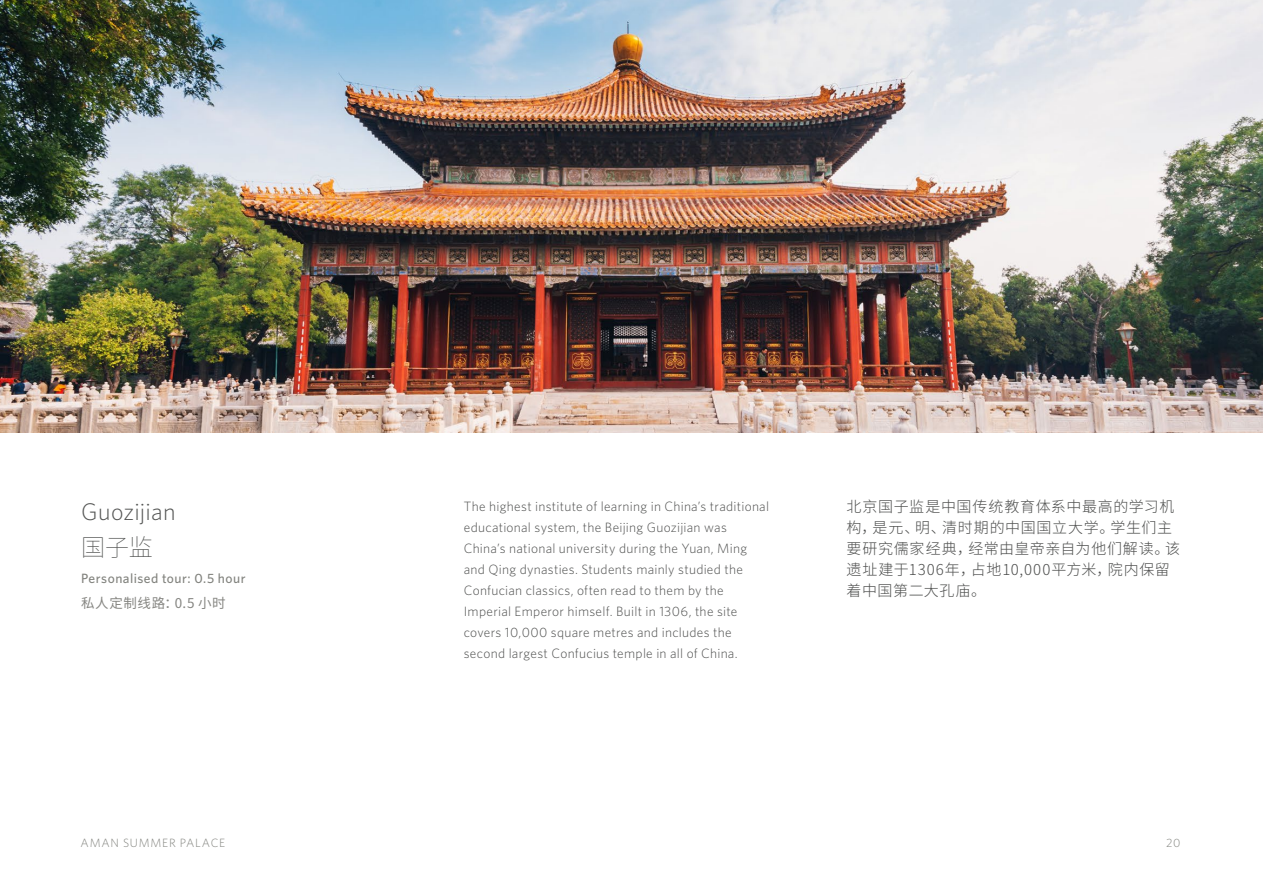
<style>
.page{position:relative;width:1263px;height:893px;background:#fff}
.page>*{position:absolute;margin:0;border:0;box-sizing:border-box;transform-origin:0 0}
.t1{font:300 24px "Whitney";letter-spacing:.01em;color:#545554}
.t2{font:100 24px "Noto Sans SC";color:#545554}
.t3{font:300 15px/21px "Noto Sans SC";letter-spacing:.045em;color:#4d4e4d}
.t4{font:300 13.5px/21px "Whitney";letter-spacing:.02em;color:#4d4e4d}
.t5{font:500 13.5px "Whitney";letter-spacing:.035em;color:#82837e}
.t6{font:13.5px "Noto Sans SC";letter-spacing:.045em;color:#868682}
.t7{font:300 12px "Whitney";letter-spacing:.06em;color:#82837e}
</style>
<div class="page">
<img style="left:0;top:0;width:1263px;height:433px">
<h1 class="t1" style="left:81px;top:495px;width:96px">Guozijian</h1>
<h1 class="t2" style="left:81px;top:533px;width:73px">国子监</h1>
<p class="t5" style="left:81px;top:569px;width:166px">Personalised tour: 0.5 hour</p>
<p class="t6" style="left:81px;top:595px;width:146px">私人定制线路：0.5 小时</p>
<p class="t4" style="left:464px;top:496px;width:307px">The highest institute of learning in China’s traditional educational system, the Beijing Guozijian was China’s national university during the Yuan, Ming and Qing dynasties. Students mainly studied the Confucian classics, often read to them by the Imperial Emperor himself. Built in 1306, the site covers 10,000 square metres and includes the second largest Confucius temple in all of China.</p>
<p class="t3" style="left:846px;top:497px;width:335px">北京国子监是中国传统教育体系中最高的学习机构，是元、明、清时期的中国国立大学。学生们主要研究儒家经典，经常由皇帝亲自为他们解读。该遗址建于1306年，占地10,000平方米，院内保留着中国第二大孔庙。</p>
<p class="t7" style="left:81px;top:835px;width:146px">AMAN SUMMER PALACE</p>
<p class="t7" style="left:1166px;top:835px;width:16px">20</p>
</div>
